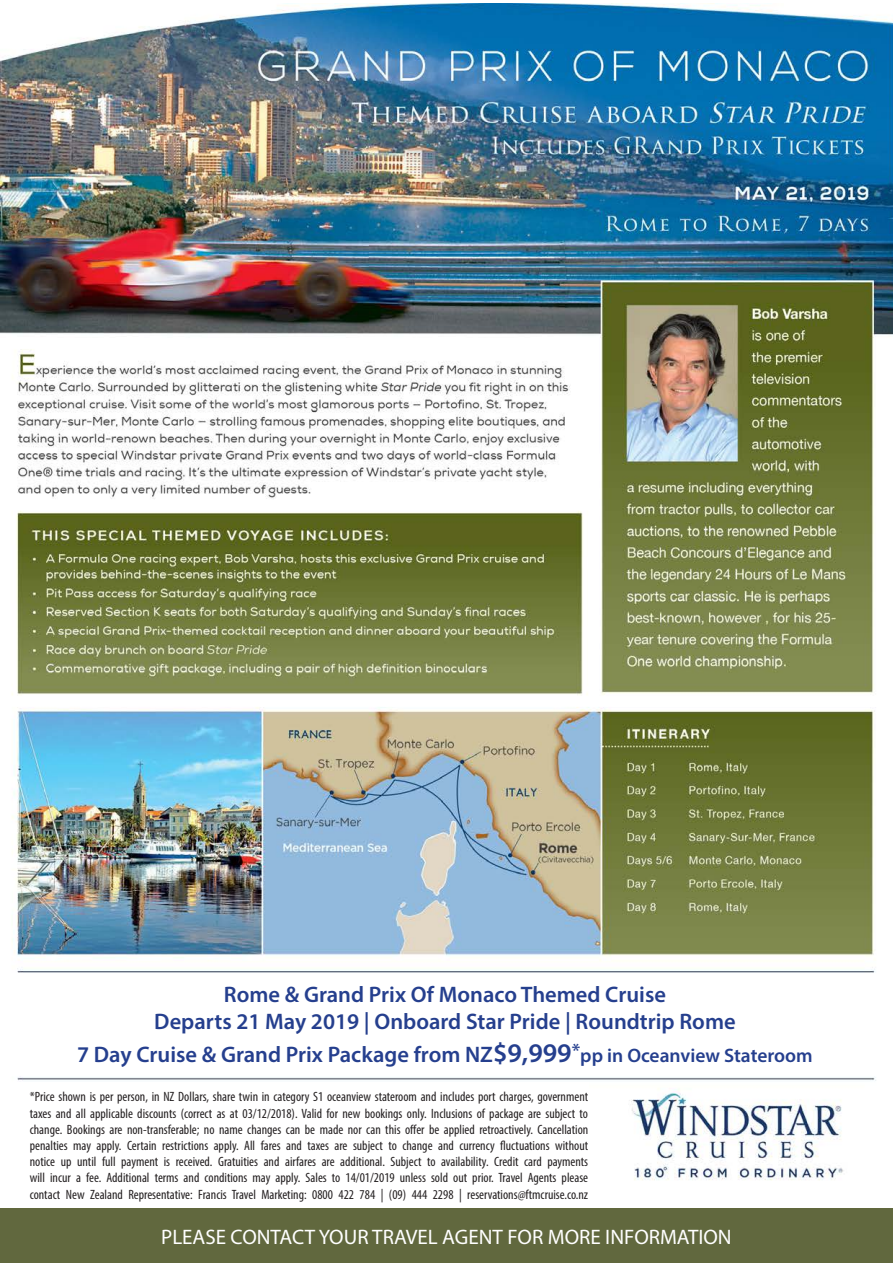
<style>
.page{position:relative;width:893px;height:1263px;background:#fff}
.page>*{position:absolute;margin:0;border:0;box-sizing:border-box;transform-origin:0 0}
.t1{font:600 22.5px "Myriad Pro";color:#253f8e}
.t2{font:21px "Myriad Pro";color:#fff}
.t3{font:condensed 13.5px/16.2px "Myriad Pro";color:#231f20;text-align:justify}
.s1{font-size:27px}
.s2{font-size:19.5px}
</style>
<div class="page">
<img style="left:0;top:4px;width:893px;height:1177px">
<div style="left:20px;top:976px;width:850px;height:94px;background:#fff"></div>
<div style="left:0;top:1209px;width:893px;height:54px;background:#61683e"></div>
<div style="left:0;top:1083px;width:588px;height:124px;background:#fff"></div>
<p class="t1" style="left:224px;top:980px;width:444px">Rome &amp; Grand Prix Of Monaco Themed Cruise</p>
<p class="t1" style="left:154px;top:1007px;width:583px">Departs 21 May 2019 | Onboard Star Pride | Roundtrip Rome</p>
<p class="t1" style="left:77px;top:1040px;width:737px">7 Day Cruise &amp; Grand Prix Package from NZ<span class="s1">$9,999</span><sup>*</sup><span class="s2">pp in Oceanview Stateroom</span></p>
<p class="t3" style="left:30px;top:1089px;width:560px">*Price shown is per person, in NZ Dollars, share twin in category S1 oceanview stateroom and includes port charges, government taxes and all applicable discounts (correct as at 03/12/2018). Valid for new bookings only. Inclusions of package are subject to change. Bookings are non-transferable; no name changes can be made nor can this offer be applied retroactively. Cancellation penalties may apply. Certain restrictions apply. All fares and taxes are subject to change and currency fluctuations without notice up until full payment is received. Gratuities and airfares are additional. Subject to availability. Credit card payments will incur a fee. Additional terms and conditions may apply. Sales to 14/01/2019 unless sold out prior. Travel Agents please contact New Zealand Representative: Francis Travel Marketing: 0800 422 784 | (09) 444 2298 | reservations@ftmcruise.co.nz</p>
<p class="t2" style="left:161px;top:1224px;width:572px">PLEASE CONTACT YOUR TRAVEL AGENT FOR MORE INFORMATION</p>
</div>
